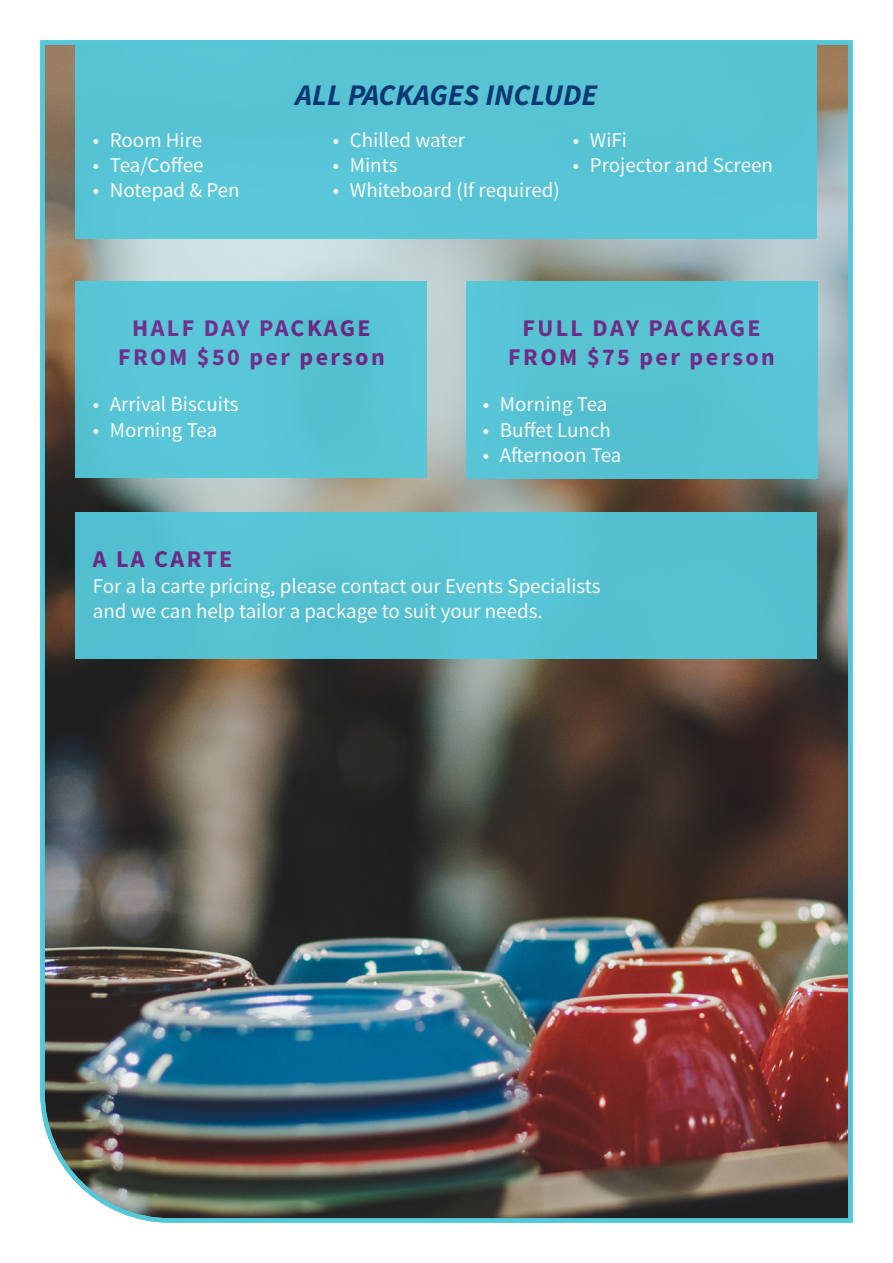
<style>
.page{position:relative;width:893px;height:1263px;background:#fff}
.page>*{position:absolute;margin:0;border:0;box-sizing:border-box;transform-origin:0 0}
.t1{font:italic 700 30px "Source Sans Pro";color:#053474}
.t2{font:700 24px/28.8px "Source Sans Pro";letter-spacing:.1em;color:#6e278a;text-align:center}
.t3{font:21px/25.2px "Source Sans Pro";color:#fff}
</style>
<div class="page">
<img style="left:40px;top:40px;width:813px;height:1183px">
<p class="t3" style="left:93px;top:127px;width:111px">• Room Hire</p>
<p class="t3" style="left:93px;top:152px;width:112px">• Tea/Coffee</p>
<p class="t3" style="left:93px;top:177px;width:148px">• Notepad &amp; Pen</p>
<h1 class="t1" style="left:296px;top:74px;width:303px">ALL PACKAGES INCLUDE</h1>
<p class="t3" style="left:333px;top:127px;width:134px">• Chilled water</p>
<p class="t3" style="left:333px;top:152px;width:66px">• Mints</p>
<p class="t3" style="left:333px;top:177px;width:229px">• Whiteboard (If required)</p>
<p class="t3" style="left:573px;top:127px;width:56px">• WiFi</p>
<p class="t3" style="left:573px;top:152px;width:202px">• Projector and Screen</p>
<p class="t2" style="left:118px;top:313px;width:268px">HALF DAY PACKAGE<br>FROM $50 per person</p>
<p class="t3" style="left:93px;top:392px;width:147px">• Arrival Biscuits</p>
<p class="t3" style="left:93px;top:417px;width:126px">• Morning Tea</p>
<p class="t2" style="left:508px;top:313px;width:268px">FULL DAY PACKAGE<br>FROM $75 per person</p>
<p class="t3" style="left:483px;top:392px;width:126px">• Morning Tea</p>
<p class="t3" style="left:483px;top:417px;width:130px">• Buffet Lunch</p>
<p class="t3" style="left:483px;top:442px;width:140px">• Afternoon Tea</p>
<p class="t2" style="left:93px;top:545px;width:141px">A LA CARTE</p>
<p class="t3" style="left:93px;top:573px;width:509px">For a la carte pricing, please contact our Events Specialists and we can help tailor a package to suit your needs.</p>
</div>
